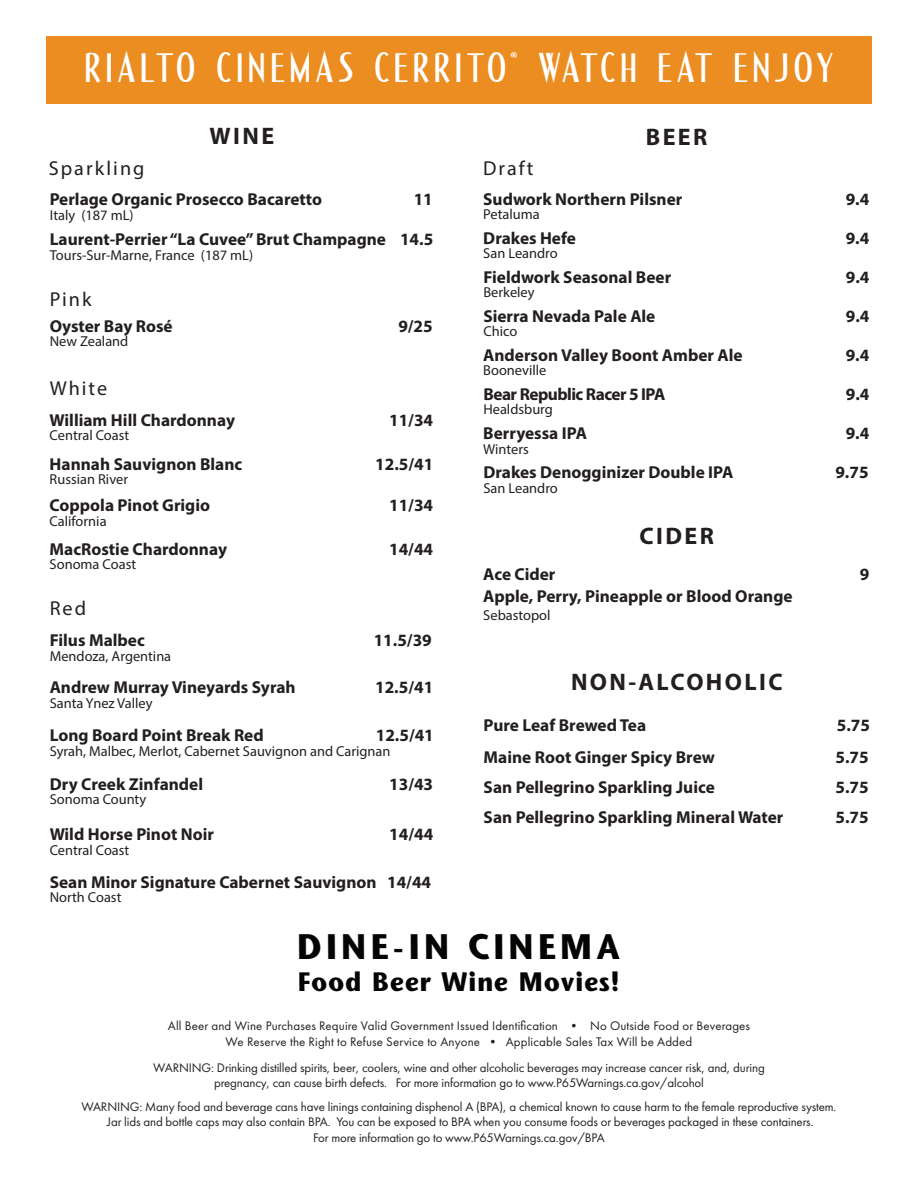
<style>
.page{position:relative;width:918px;height:1188px;background:#fff}
.page>*{position:absolute;margin:0;border:0;box-sizing:border-box;transform-origin:0 0}
.t1{font:37.5px "Bauer House";letter-spacing:.14em;color:#fff}
.t2{font:italic 700 35.4px "Stone Sans";letter-spacing:.1em;color:#040503}
.t3{font:italic 700 26.55px "Stone Sans";letter-spacing:.04em;color:#040503}
.t4{font:700 24px "Myriad Pro";letter-spacing:.1em;color:#231f20}
.t5{font:20.1px "Myriad Pro";letter-spacing:.1em;color:#231f20}
.t6{font:700 17.25px "Myriad Pro";color:#231f20}
.t7{font:700 17.25px "Myriad Pro";letter-spacing:-.03em;color:#231f20}
.t8{font:14.4px "Myriad Pro";color:#231f20}
.t9{font:12.9px/15.6px "Futura PT";letter-spacing:-.01em;color:#231f20;text-align:center}
.t10{font:12.9px "Futura PT";letter-spacing:.01em;color:#231f20}
</style>
<div class="page">
<div style="left:46px;top:36px;width:825px;height:68px;background:#ec8d22"></div>
<p class="t1" style="left:85px;top:47px;width:750px">RIALTO CINEMAS CERRITO® WATCH EAT ENJOY</p>
<p class="t5" style="left:49px;top:156px;width:97px">Sparkling</p>
<p class="t4" style="left:209px;top:121px;width:66px">WINE</p>
<p class="t4" style="left:646px;top:122px;width:63px">BEER</p>
<p class="t5" style="left:483px;top:156px;width:52px">Draft</p>
<p class="t6" style="left:50px;top:188px;width:274px">Perlage Organic Prosecco Bacaretto</p>
<p class="t6" style="left:414px;top:188px;width:21px">11</p>
<p class="t8" style="left:50px;top:206px;width:85px">Italy (187 mL)</p>
<p class="t6" style="left:50px;top:228px;width:385px">Laurent-Perrier “La Cuvee” Brut Champagne 14.5</p>
<p class="t8" style="left:50px;top:246px;width:205px">Tours-Sur-Marne, France (187 mL)</p>
<p class="t5" style="left:50px;top:286px;width:43px">Pink</p>
<p class="t6" style="left:50px;top:315px;width:125px">Oyster Bay Rosé</p>
<p class="t6" style="left:398px;top:315px;width:36px">9/25</p>
<p class="t8" style="left:50px;top:332px;width:80px">New Zealand</p>
<p class="t5" style="left:50px;top:376px;width:59px">White</p>
<p class="t6" style="left:50px;top:409px;width:187px">William Hill Chardonnay</p>
<p class="t6" style="left:389px;top:409px;width:46px">11/34</p>
<p class="t8" style="left:50px;top:426px;width:81px">Central Coast</p>
<p class="t6" style="left:50px;top:453px;width:194px">Hannah Sauvignon Blanc</p>
<p class="t6" style="left:375px;top:453px;width:60px">12.5/41</p>
<p class="t8" style="left:50px;top:471px;width:80px">Russian River</p>
<p class="t6" style="left:50px;top:494px;width:162px">Coppola Pinot Grigio</p>
<p class="t6" style="left:389px;top:494px;width:46px">11/34</p>
<p class="t8" style="left:50px;top:512px;width:58px">California</p>
<p class="t6" style="left:50px;top:538px;width:179px">MacRostie Chardonnay</p>
<p class="t6" style="left:389px;top:538px;width:46px">14/44</p>
<p class="t8" style="left:50px;top:556px;width:88px">Sonoma Coast</p>
<p class="t5" style="left:50px;top:596px;width:38px">Red</p>
<p class="t6" style="left:50px;top:629px;width:97px">Filus Malbec</p>
<p class="t6" style="left:374px;top:629px;width:60px">11.5/39</p>
<p class="t8" style="left:50px;top:647px;width:123px">Mendoza, Argentina</p>
<p class="t6" style="left:50px;top:676px;width:247px">Andrew Murray Vineyards Syrah</p>
<p class="t6" style="left:375px;top:676px;width:60px">12.5/41</p>
<p class="t8" style="left:50px;top:694px;width:104px">Santa Ynez Valley</p>
<p class="t6" style="left:50px;top:724px;width:216px">Long Board Point Break Red</p>
<p class="t6" style="left:376px;top:724px;width:60px">12.5/41</p>
<p class="t8" style="left:50px;top:742px;width:342px">Syrah, Malbec, Merlot, Cabernet Sauvignon and Carignan</p>
<p class="t6" style="left:50px;top:773px;width:155px">Dry Creek Zinfandel</p>
<p class="t6" style="left:389px;top:773px;width:46px">13/43</p>
<p class="t8" style="left:50px;top:791px;width:98px">Sonoma County</p>
<p class="t6" style="left:50px;top:823px;width:166px">Wild Horse Pinot Noir</p>
<p class="t6" style="left:389px;top:823px;width:46px">14/44</p>
<p class="t8" style="left:50px;top:841px;width:81px">Central Coast</p>
<p class="t6" style="left:50px;top:871px;width:383px">Sean Minor Signature Cabernet Sauvignon 14/44</p>
<p class="t8" style="left:50px;top:888px;width:73px">North Coast</p>
<p class="t6" style="left:483px;top:188px;width:201px">Sudwork Northern Pilsner</p>
<p class="t6" style="left:846px;top:188px;width:25px">9.4</p>
<p class="t8" style="left:483px;top:206px;width:58px">Petaluma</p>
<p class="t6" style="left:483px;top:227px;width:94px">Drakes Hefe</p>
<p class="t6" style="left:846px;top:227px;width:25px">9.4</p>
<p class="t8" style="left:483px;top:245px;width:76px">San Leandro</p>
<p class="t6" style="left:483px;top:266px;width:189px">Fieldwork Seasonal Beer</p>
<p class="t6" style="left:846px;top:266px;width:25px">9.4</p>
<p class="t8" style="left:483px;top:284px;width:53px">Berkeley</p>
<p class="t6" style="left:483px;top:305px;width:174px">Sierra Nevada Pale Ale</p>
<p class="t6" style="left:846px;top:305px;width:25px">9.4</p>
<p class="t8" style="left:483px;top:323px;width:35px">Chico</p>
<p class="t6" style="left:483px;top:344px;width:261px">Anderson Valley Boont Amber Ale</p>
<p class="t6" style="left:846px;top:344px;width:25px">9.4</p>
<p class="t8" style="left:483px;top:362px;width:65px">Booneville</p>
<p class="t7" style="left:483px;top:383px;width:183px">Bear Republic Racer 5 IPA</p>
<p class="t6" style="left:846px;top:383px;width:25px">9.4</p>
<p class="t8" style="left:483px;top:401px;width:71px">Healdsburg</p>
<p class="t6" style="left:483px;top:422px;width:105px">Berryessa IPA</p>
<p class="t6" style="left:846px;top:422px;width:25px">9.4</p>
<p class="t8" style="left:483px;top:440px;width:47px">Winters</p>
<p class="t6" style="left:483px;top:461px;width:252px">Drakes Denogginizer Double IPA</p>
<p class="t6" style="left:835px;top:461px;width:35px">9.75</p>
<p class="t8" style="left:483px;top:479px;width:76px">San Leandro</p>
<p class="t4" style="left:639px;top:521px;width:76px">CIDER</p>
<p class="t6" style="left:483px;top:563px;width:74px">Ace Cider</p>
<p class="t6" style="left:860px;top:563px;width:11px">9</p>
<p class="t6" style="left:483px;top:585px;width:311px">Apple, Perry, Pineapple or Blood Orange</p>
<p class="t8" style="left:483px;top:606px;width:69px">Sebastopol</p>
<p class="t4" style="left:571px;top:666px;width:213px">NON-ALCOHOLIC</p>
<p class="t6" style="left:484px;top:714px;width:164px">Pure Leaf Brewed Tea</p>
<p class="t6" style="left:837px;top:714px;width:35px">5.75</p>
<p class="t6" style="left:484px;top:746px;width:233px">Maine Root Ginger Spicy Brew</p>
<p class="t6" style="left:835px;top:746px;width:35px">5.75</p>
<p class="t6" style="left:484px;top:776px;width:233px">San Pellegrino Sparkling Juice</p>
<p class="t6" style="left:835px;top:776px;width:35px">5.75</p>
<p class="t6" style="left:484px;top:806px;width:302px">San Pellegrino Sparkling Mineral Water</p>
<p class="t6" style="left:835px;top:806px;width:35px">5.75</p>
<p class="t2" style="left:297px;top:924px;width:333px">DINE-IN CINEMA</p>
<p class="t3" style="left:298px;top:965px;width:323px">Food Beer Wine Movies!</p>
<p class="t10" style="left:168px;top:1018px;width:584px">All Beer and Wine Purchases Require Valid Government Issued Identification • No Outside Food or Beverages</p>
<p class="t10" style="left:226px;top:1034px;width:468px">We Reserve the Right to Refuse Service to Anyone • Applicable Sales Tax Will be Added</p>
<p class="t9" style="left:153px;top:1060px;width:613px">WARNING: Drinking distilled spirits, beer, coolers, wine and other alcoholic beverages may increase cancer risk, and, during</p>
<p class="t9" style="left:214px;top:1075px;width:491px">pregnancy, can cause birth defects. For more information go to www.P65Warnings.ca.gov/alcohol</p>
<p class="t9" style="left:82px;top:1098px;width:757px">WARNING: Many food and beverage cans have linings containing disphenol A (BPA), a chemical known to cause harm to the female reproductive system.</p>
<p class="t9" style="left:107px;top:1114px;width:708px">Jar lids and bottle caps may also contain BPA. You can be exposed to BPA when you consume foods or beverages packaged in these containers.<br>For more information go to www.P65Warnings.ca.gov/BPA</p>
</div>
